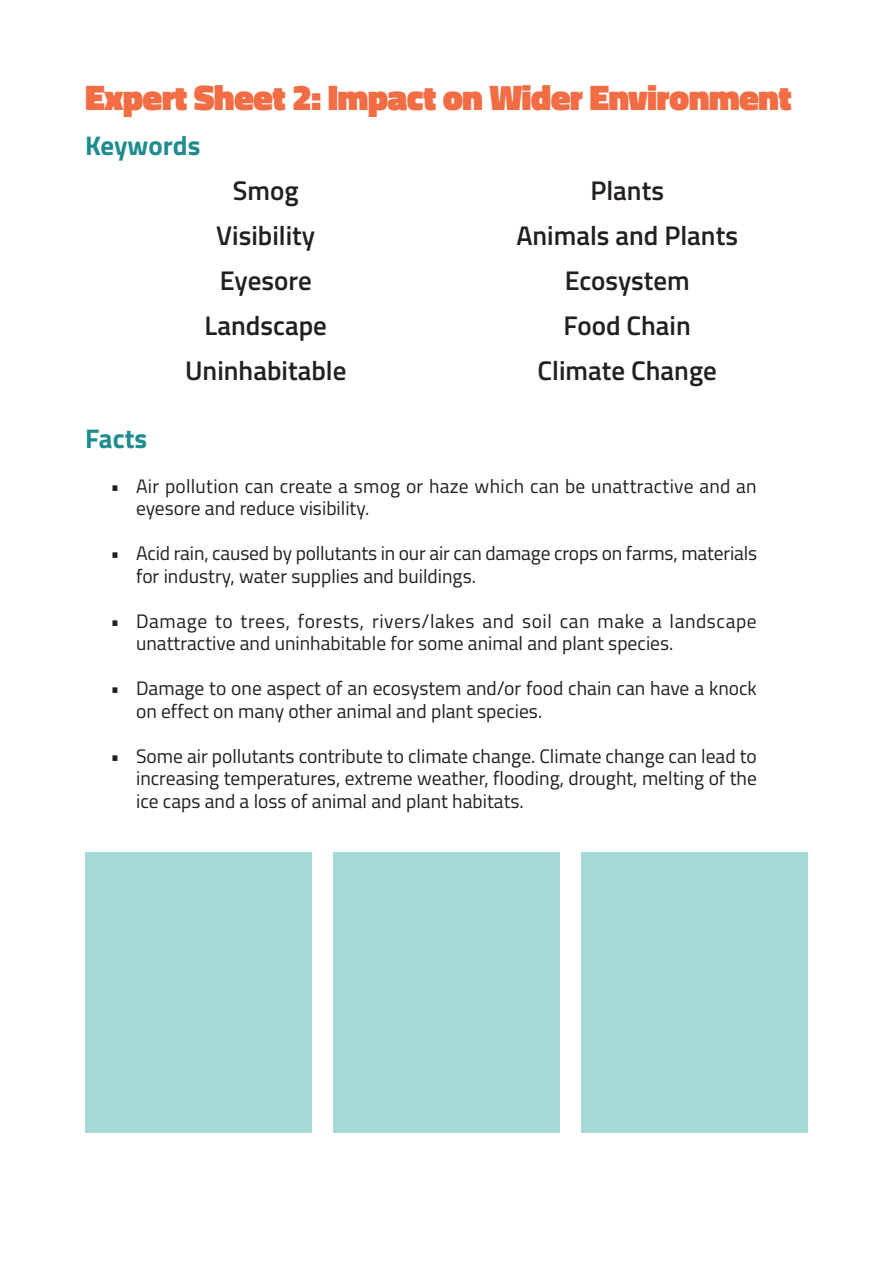
<style>
.page{position:relative;width:893px;height:1263px;background:#fff}
.page>*{position:absolute;margin:0;border:0;box-sizing:border-box;transform-origin:0 0}
.Chapter_Heading{font:900 36px "Titillium";letter-spacing:-.02em;color:#f26c44}
.Spaced_List{font:600 27px "Titillium";color:#231f20}
.Headline{font:700 27px "Titillium";color:#1f8d8f}
.t1{font:19.5px/22.5px "Titillium";color:#231f20}
</style>
<div class="page">
<div style="left:85px;top:853px;width:227px;height:280px;background:#a8d9d9"></div>
<div style="left:333px;top:853px;width:227px;height:280px;background:#a8d9d9"></div>
<div style="left:581px;top:853px;width:227px;height:280px;background:#a8d9d9"></div>
<p class="Chapter_Heading" style="left:85px;top:71px;width:708px">Expert Sheet 2: Impact on Wider Environment</p>
<p class="Headline" style="left:85px;top:125px;width:117px">Keywords</p>
<p class="Spaced_List" style="left:233px;top:170px;width:67px">Smog</p>
<p class="Spaced_List" style="left:216px;top:215px;width:100px">Visibility</p>
<p class="Spaced_List" style="left:220px;top:260px;width:93px">Eyesore</p>
<p class="Spaced_List" style="left:205px;top:305px;width:124px">Landscape</p>
<p class="Spaced_List" style="left:185px;top:350px;width:163px">Uninhabitable</p>
<p class="Spaced_List" style="left:590px;top:170px;width:75px">Plants</p>
<p class="Spaced_List" style="left:516px;top:215px;width:223px">Animals and Plants</p>
<p class="Spaced_List" style="left:565px;top:260px;width:127px">Ecosystem</p>
<p class="Spaced_List" style="left:564px;top:305px;width:129px">Food Chain</p>
<p class="Spaced_List" style="left:537px;top:350px;width:181px">Climate Change</p>
<p class="Headline" style="left:85px;top:417px;width:64px">Facts</p>
<p class="t1" style="left:136px;top:473px;width:622px;text-indent:-26px">• Air pollution can create a smog or haze which can be unattractive and an eyesore and reduce visibility.</p>
<p class="t1" style="left:136px;top:541px;width:623px;text-indent:-26px">• Acid rain, caused by pollutants in our air can damage crops on farms, materials for industry, water supplies and buildings.</p>
<p class="t1" style="left:136px;top:608px;width:622px;text-indent:-26px">• Damage to trees, forests, rivers/lakes and soil can make a landscape unattractive and uninhabitable for some animal and plant species.</p>
<p class="t1" style="left:136px;top:676px;width:622px;text-indent:-26px">• Damage to one aspect of an ecosystem and/or food chain can have a knock on effect on many other animal and plant species.</p>
<p class="t1" style="left:136px;top:743px;width:622px;text-align:justify;text-indent:-26px">• Some air pollutants contribute to climate change. Climate change can lead to increasing temperatures, extreme weather, flooding, drought, melting of the ice caps and a loss of animal and plant habitats.</p>
</div>
